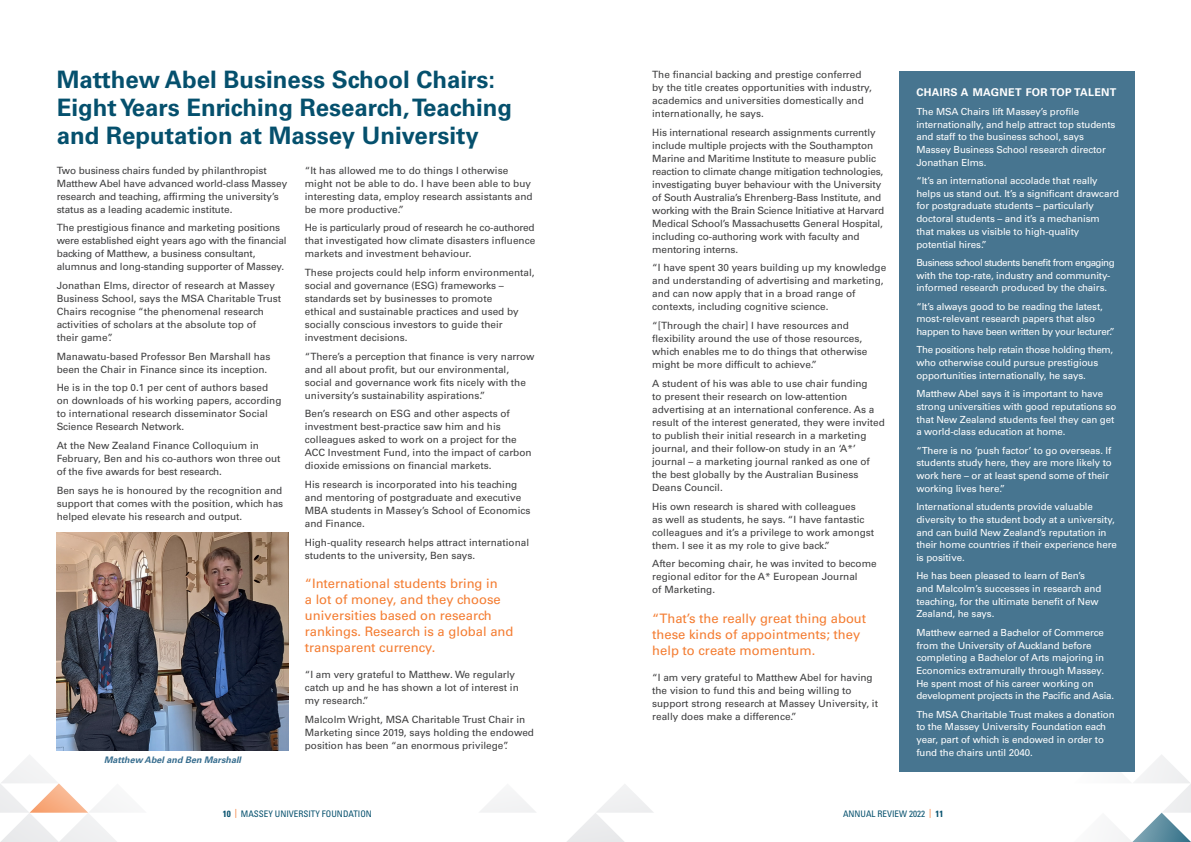
<style>
.page{position:relative;width:1191px;height:842px;background:#fff}
.page>*{position:absolute;margin:0;border:0;box-sizing:border-box;transform-origin:0 0}
.Blue_Headings_CAPS{font:700 24px/28px "Univers LT Pro 65";color:#05506d}
.Body_Text{font:13px/16px "Univers LT Pro 55 Roman";color:#f47d32}
.Body_Text-2{font:700 10.7px "Univers LT Pro 65";letter-spacing:.03em;color:#fff}
.Body_Text-3{font:10px/13px "Univers LT Pro 55 Roman";color:#3e3e3f}
.Body_Text-4{font:9.8px/12.7px "Univers LT Pro 55 Roman";letter-spacing:-.01em;color:#fff}
.t1{font:condensed 9px "Univers LT Pro";color:#05506d}
.t2{font:italic 700 9px "Univers LT Pro 65";color:#386e8f}
.s1{font-weight:700}
.s2{color:#f36e21}
</style>
<div class="page">
<svg style="left:0;top:755px;width:117px;height:87px"></svg>
<svg style="left:1073px;top:754px;width:118px;height:88px"></svg>
<svg style="left:567px;top:784px;width:86px;height:58px"></svg>
<svg style="left:480px;top:794px;width:56px;height:19px"></svg>
<div style="left:899px;top:71px;width:235px;height:700px;background:#477590"></div>
<img style="left:57px;top:532px;width:231px;height:219px">
<p class="Blue_Headings_CAPS" style="left:57px;top:65px;width:457px">Matthew Abel Business School Chairs:<br>Eight Years Enriching Research, Teaching and Reputation at Massey University</p>
<p class="Body_Text-3" style="left:57px;top:163px;width:232px">Two business chairs funded by philanthropist Matthew Abel have advanced world-class Massey research and teaching, affirming the university’s status as a leading academic institute.</p>
<p class="Body_Text-3" style="left:57px;top:221px;width:231px">The prestigious finance and marketing positions were established eight years ago with the financial backing of Matthew, a business consultant, alumnus and long-standing supporter of Massey.</p>
<p class="Body_Text-3" style="left:57px;top:278px;width:226px">Jonathan Elms, director of research at Massey Business School, says the MSA Charitable Trust Chairs recognise “the phenomenal research activities of scholars at the absolute top of<br>their game”.</p>
<p class="Body_Text-3" style="left:57px;top:349px;width:215px">Manawatu-based Professor Ben Marshall has been the Chair in Finance since its inception.</p>
<p class="Body_Text-3" style="left:57px;top:381px;width:226px">He is in the top 0.1 per cent of authors based on downloads of his working papers, according to international research disseminator Social Science Research Network.</p>
<p class="Body_Text-3" style="left:57px;top:438px;width:225px">At the New Zealand Finance Colloquium in<br>February, Ben and his co-authors won three out of the five awards for best research.</p>
<p class="Body_Text-3" style="left:57px;top:483px;width:228px;text-align:justify">Ben says he is honoured by the recognition and support that comes with the position, which has helped elevate his research and output.</p>
<p class="Body_Text-3" style="left:305px;top:163px;width:229px">“It has allowed me to do things I otherwise might not be able to do. I have been able to buy interesting data, employ research assistants and be more productive.”</p>
<p class="Body_Text-3" style="left:305px;top:221px;width:232px;text-align:justify">He is particularly proud of research he co-authored that investigated how climate disasters influence markets and investment behaviour.</p>
<p class="Body_Text-3" style="left:305px;top:265px;width:231px">These projects could help inform environmental, social and governance (ESG) frameworks – standards set by businesses to promote<br>ethical and sustainable practices and used by socially conscious investors to guide their investment decisions.</p>
<p class="Body_Text-3" style="left:305px;top:349px;width:231px">“There’s a perception that finance is very narrow and all about profit, but our environmental, social and governance work fits nicely with the university’s sustainability aspirations.”</p>
<p class="Body_Text-3" style="left:305px;top:407px;width:228px">Ben’s research on ESG and other aspects of investment best-practice saw him and his colleagues asked to work on a project for the ACC Investment Fund, into the impact of carbon dioxide emissions on financial markets.</p>
<p class="Body_Text-3" style="left:305px;top:477px;width:227px">His research is incorporated into his teaching and mentoring of postgraduate and executive MBA students in Massey’s School of Economics and Finance.</p>
<p class="Body_Text-3" style="left:305px;top:535px;width:226px">High-quality research helps attract international students to the university, Ben says.</p>
<p class="Body_Text" style="left:305px;top:575px;width:210px">“International students bring in<br>a lot of money, and they choose universities based on research rankings. Research is a global and transparent currency.</p>
<p class="Body_Text-3" style="left:305px;top:668px;width:215px">“I am very grateful to Matthew. We regularly catch up and he has shown a lot of interest in my research.”</p>
<p class="Body_Text-3" style="left:305px;top:712px;width:231px">Malcolm Wright, MSA Charitable Trust Chair in<br>Marketing since 2019, says holding the endowed position has been “an enormous privilege”.</p>
<p class="t2" style="left:104px;top:753px;width:139px">Matthew Abel and Ben Marshall</p>
<p class="Body_Text-3" style="left:652px;top:68px;width:221px">The financial backing and prestige conferred by the title creates opportunities with industry, academics and universities domestically and internationally, he says.</p>
<p class="Body_Text-3" style="left:652px;top:125px;width:234px">His international research assignments currently include multiple projects with the Southampton Marine and Maritime Institute to measure public reaction to climate change mitigation technologies, investigating buyer behaviour with the University of South Australia’s Ehrenberg-Bass Institute, and working with the Brain Science Initiative at Harvard Medical School’s Massachusetts General Hospital, including co-authoring work with faculty and mentoring interns.</p>
<p class="Body_Text-3" style="left:652px;top:261px;width:235px">“I have spent 30 years building up my knowledge and understanding of advertising and marketing, and can now apply that in a broad range of contexts, including cognitive science.</p>
<p class="Body_Text-3" style="left:652px;top:319px;width:217px">“[Through the chair] I have resources and flexibility around the use of those resources, which enables me to do things that otherwise might be more difficult to achieve.”</p>
<p class="Body_Text-3" style="left:652px;top:376px;width:234px">A student of his was able to use chair funding<br>to present their research on low-attention advertising at an international conference. As a result of the interest generated, they were invited to publish their initial research in a marketing journal, and their follow-on study in an ‘A*’ journal – a marketing journal ranked as one of the best globally by the Australian Business Deans Council.</p>
<p class="Body_Text-3" style="left:652px;top:499px;width:224px">His own research is shared with colleagues<br>as well as students, he says. “I have fantastic colleagues and it’s a privilege to work amongst them. I see it as my role to give back.”</p>
<p class="Body_Text-3" style="left:652px;top:557px;width:226px">After becoming chair, he was invited to become regional editor for the A* European Journal<br>of Marketing.</p>
<p class="Body_Text" style="left:652px;top:609px;width:215px">“That’s the really great thing about these kinds of appointments; they help to create momentum.</p>
<p class="Body_Text-3" style="left:652px;top:670px;width:227px">“I am very grateful to Matthew Abel for having the vision to fund this and being willing to support strong research at Massey University, it really does make a difference.”</p>
<p class="Body_Text-2" style="left:916px;top:85px;width:202px">CHAIRS A MAGNET FOR TOP TALENT</p>
<p class="Body_Text-4" style="left:916px;top:105px;width:201px">The MSA Chairs lift Massey’s profile internationally, and help attract top students and staff to the business school, says Massey Business School research director Jonathan Elms.</p>
<p class="Body_Text-4" style="left:916px;top:174px;width:204px">“It’s an international accolade that really helps us stand out. It’s a significant drawcard for postgraduate students – particularly doctoral students – and it’s a mechanism that makes us visible to high-quality potential hires.”</p>
<p class="Body_Text-4" style="left:916px;top:256px;width:200px">Business school students benefit from engaging with the top-rate, industry and community&shy;informed research produced by the chairs.</p>
<p class="Body_Text-4" style="left:916px;top:299px;width:200px">“It’s always good to be reading the latest, most-relevant research papers that also happen to have been written by your lecturer.”</p>
<p class="Body_Text-4" style="left:916px;top:343px;width:198px">The positions help retain those holding them, who otherwise could pursue prestigious opportunities internationally, he says.</p>
<p class="Body_Text-4" style="left:916px;top:387px;width:201px">Matthew Abel says it is important to have strong universities with good reputations so that New Zealand students feel they can get a world-class education at home.</p>
<p class="Body_Text-4" style="left:916px;top:443px;width:197px">“There is no ‘push factor’ to go overseas. If students study here, they are more likely to work here – or at least spend some of their working lives here.”</p>
<p class="Body_Text-4" style="left:916px;top:500px;width:202px">International students provide valuable diversity to the student body at a university, and can build New Zealand’s reputation in their home countries if their experience here is positive.</p>
<p class="Body_Text-4" style="left:916px;top:569px;width:186px">He has been pleased to learn of Ben’s and Malcolm’s successes in research and teaching, for the ultimate benefit of New Zealand, he says.</p>
<p class="Body_Text-4" style="left:916px;top:625px;width:199px">Matthew earned a Bachelor of Commerce from the University of Auckland before completing a Bachelor of Arts majoring in Economics extramurally through Massey.<br>He spent most of his career working on development projects in the Pacific and Asia.</p>
<p class="Body_Text-4" style="left:916px;top:707px;width:200px">The MSA Charitable Trust makes a donation to the Massey University Foundation each year, part of which is endowed in order to fund the chairs until 2040.</p>
<p class="t1" style="left:223px;top:808px;width:151px"><span class="s1">10</span> <span class="s2">|</span> MASSEY UNIVERSITY FOUNDATION</p>
<p class="t1" style="left:843px;top:808px;width:102px">ANNUAL REVIEW 2022 <span class="s2">|</span> <span class="s1">11</span></p>
</div>
